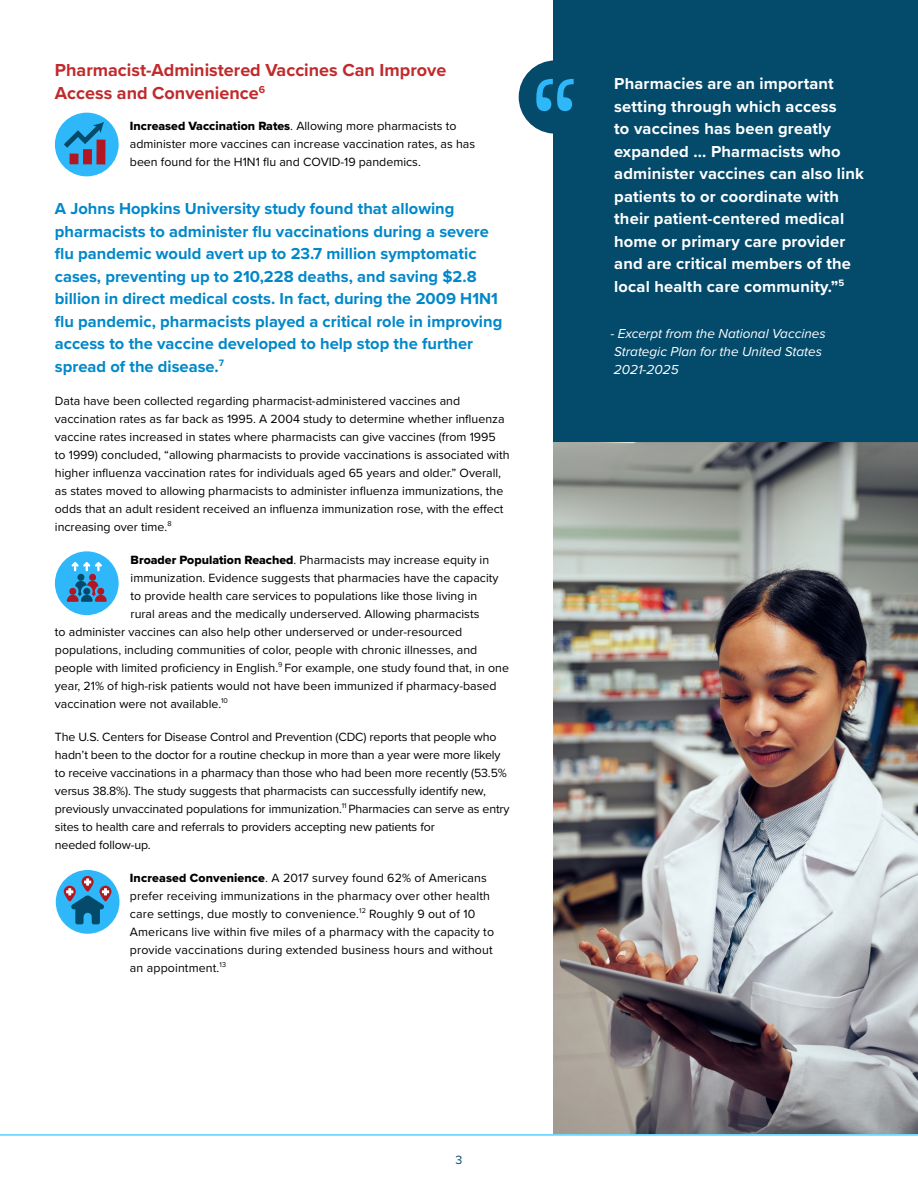
<style>
.page{position:relative;width:918px;height:1188px;background:#fff}
.page>*{position:absolute;margin:0;border:0;box-sizing:border-box;transform-origin:0 0}
.t1{font:700 18px/22.5px "Proxima Nova";color:#c02a2c}
.t2{font:700 16.5px/22.5px "Proxima Nova";color:#0088ca}
.t3{font:700 16.5px/22.5px "Proxima Nova";letter-spacing:.01em;color:#fff}
.t4{font:italic 13.5px/18px "Proxima Nova";color:#fff}
.t5{font:12.3px/18px "Proxima Nova";color:#000}
.t6{font:12.3px "Proxima Nova";color:#034a6b}
.s1{font-family:"Proxima Nova Extrabld"}
</style>
<div class="page">
<div style="left:554px;top:0;width:364px;height:443px;background:#034a6b"></div>
<svg style="left:55px;top:113px;width:64px;height:63px"></svg>
<div style="left:70px;top:154px;width:9px;height:10px;background:#b01721"></div>
<div style="left:83px;top:149px;width:9px;height:15px;background:#b01721"></div>
<div style="left:96px;top:140px;width:9px;height:24px;background:#b01721"></div>
<svg style="left:55px;top:551px;width:64px;height:64px"></svg>
<img style="left:554px;top:443px;width:364px;height:691px">
<svg style="left:519px;top:60px;width:55px;height:74px"></svg>
<svg style="left:56px;top:870px;width:64px;height:64px"></svg>
<hr style="left:0;top:1135px;width:918px;height:1px;background:#00b8fd">
<h1 class="t1" style="left:55px;top:58px;width:393px">Pharmacist-Administered Vaccines Can Improve<br>Access and Convenience<sup>6</sup></h1>
<p class="t5" style="left:130px;top:116px;width:347px"><span class="s1">Increased Vaccination Rates</span>. Allowing more pharmacists to administer more vaccines can increase vaccination rates, as has been found for the H1N1 flu and COVID-19 pandemics.</p>
<p class="t2" style="left:55px;top:197px;width:449px">A Johns Hopkins University study found that allowing pharmacists to administer flu vaccinations during a severe flu pandemic would avert up to 23.7 million symptomatic cases, preventing up to 210,228 deaths, and saving $2.8 billion in direct medical costs. In fact, during the 2009 H1N1 flu pandemic, pharmacists played a critical role in improving access to the vaccine developed to help stop the further spread of the disease.<sup>7</sup></p>
<p class="t5" style="left:55px;top:391px;width:456px">Data have been collected regarding pharmacist-administered vaccines and vaccination rates as far back as 1995. A 2004 study to determine whether influenza vaccine rates increased in states where pharmacists can give vaccines (from 1995 to 1999) concluded, “allowing pharmacists to provide vaccinations is associated with higher influenza vaccination rates for individuals aged 65 years and older.” Overall, as states moved to allowing pharmacists to administer influenza immunizations, the odds that an adult resident received an influenza immunization rose, with the effect increasing over time.<sup>8</sup></p>
<p class="t5" style="left:131px;top:550px;width:360px"><span class="s1">Broader Population Reached</span>. Pharmacists may increase equity in</p>
<p class="t5" style="left:131px;top:568px;width:369px">immunization. Evidence suggests that pharmacies have the capacity</p>
<p class="t5" style="left:131px;top:586px;width:348px">to provide health care services to populations like those living in</p>
<p class="t5" style="left:131px;top:604px;width:350px">rural areas and the medically underserved. Allowing pharmacists</p>
<p class="t5" style="left:55px;top:622px;width:409px">to administer vaccines can also help other underserved or under-resourced</p>
<p class="t5" style="left:55px;top:640px;width:424px">populations, including communities of color, people with chronic illnesses, and</p>
<p class="t5" style="left:55px;top:658px;width:456px">people with limited proficiency in English.<sup>9</sup> For example, one study found that, in one</p>
<p class="t5" style="left:55px;top:676px;width:443px">year, 21% of high-risk patients would not have been immunized if pharmacy-based</p>
<p class="t5" style="left:55px;top:694px;width:175px">vaccination were not available.<sup>10</sup></p>
<p class="t5" style="left:55px;top:727px;width:456px">The U.S. Centers for Disease Control and Prevention (CDC) reports that people who hadn’t been to the doctor for a routine checkup in more than a year were more likely to receive vaccinations in a pharmacy than those who had been more recently (53.5% versus 38.8%). The study suggests that pharmacists can successfully identify new, previously unvaccinated populations for immunization.<sup>11</sup> Pharmacies can serve as entry sites to health care and referrals to providers accepting new patients for<br>needed follow-up.</p>
<p class="t5" style="left:130px;top:868px;width:366px"><span class="s1">Increased Convenience</span>. A 2017 survey found 62% of Americans prefer receiving immunizations in the pharmacy over other health care settings, due mostly to convenience.<sup>12</sup> Roughly 9 out of 10<br>Americans live within five miles of a pharmacy with the capacity to provide vaccinations during extended business hours and without an appointment.<sup>13</sup></p>
<p class="t6" style="left:456px;top:1150px;width:8px">3</p>
<p class="t3" style="left:614px;top:72px;width:251px">Pharmacies are an important setting through which access<br>to vaccines has been greatly expanded ... Pharmacists who administer vaccines can also link patients to or coordinate with their patient-centered medical home or primary care provider and are critical members of the local health care community.”<sup>5</sup></p>
<p class="t4" style="left:610px;top:324px;width:217px">- Excerpt from the National Vaccines<br>Strategic Plan for the United States<br>2021-2025</p>
</div>
